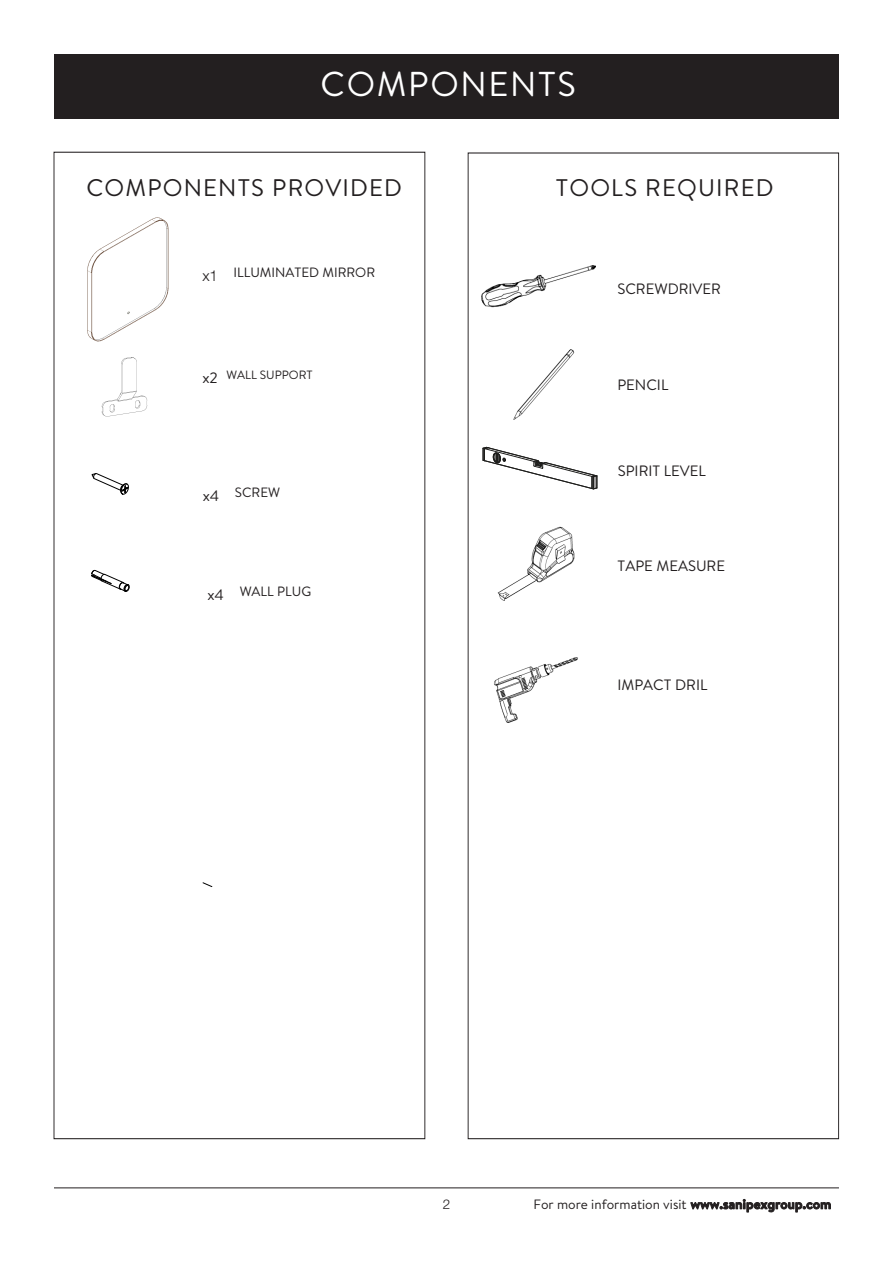
<style>
.page{position:relative;width:893px;height:1263px;background:#fff}
.page>*{position:absolute;margin:0;border:0;box-sizing:border-box;transform-origin:0 0}
.t1{font:34.5px "Brandon Text";letter-spacing:.05em;color:#fff}
.t2{font:24px "Brandon Text";letter-spacing:.05em;color:#231f20}
.t3{font:15px "Brandon Text";color:#231f20}
.t4{font:13.5px "Brandon Text";color:#231f20}
.t5{font:300 13.5px "Helvetica Neue";color:#231f20}
.t6{font:12px "Brandon Text";color:#231f20}
.s1{font-family:"Helvetica Neue";font-weight:300;font-size:15px}
.s2{font-size:15px}
.s3{font-weight:700}
</style>
<div class="page">
<hr style="left:54px;top:1187px;width:785px;height:1px;background:#231f20">
<div style="left:54px;top:54px;width:785px;height:65px;background:#231f20"></div>
<svg style="left:483px;top:447px;width:115px;height:42px"></svg>
<svg style="left:92px;top:473px;width:37px;height:22px"></svg>
<svg style="left:91px;top:569px;width:39px;height:23px"></svg>
<svg style="left:203px;top:883px;width:9px;height:4px"></svg>
<img style="left:481px;top:265px;width:115px;height:43px">
<img style="left:513px;top:349px;width:62px;height:71px">
<img style="left:497px;top:526px;width:78px;height:75px">
<img style="left:494px;top:657px;width:84px;height:66px">
<img style="left:87px;top:217px;width:82px;height:125px">
<img style="left:101px;top:357px;width:47px;height:60px">
<p class="t1" style="left:321px;top:61px;width:257px">COMPONENTS</p>
<p class="t2" style="left:86px;top:171px;width:317px">COMPONENTS PROVIDED</p>
<p class="t2" style="left:556px;top:171px;width:219px">TOOLS REQUIRED</p>
<p class="t4" style="left:202px;top:263px;width:174px"><span class="s1">x1</span> ILLUMINATED MIRROR</p>
<p class="t6" style="left:202px;top:367px;width:112px"><span class="s2">x2</span> WALL SUPPORT</p>
<p class="t4" style="left:203px;top:483px;width:79px"><span class="s2">x4</span> SCREW</p>
<p class="t4" style="left:207px;top:581px;width:105px"><span class="s2">x4</span> WALL PLUG</p>
<p class="t3" style="left:617px;top:279px;width:105px">SCREWDRIVER</p>
<p class="t3" style="left:617px;top:374px;width:53px">PENCIL</p>
<p class="t3" style="left:618px;top:460px;width:90px">SPIRIT LEVEL</p>
<p class="t3" style="left:618px;top:556px;width:109px">TAPE MEASURE</p>
<p class="t3" style="left:617px;top:675px;width:92px">IMPACT DRIL</p>
<p class="t5" style="left:443px;top:1193px;width:9px">2</p>
<p class="t4" style="left:533px;top:1195px;width:299px">For more information visit <span class="s3">www.sanipexgroup.com</span></p>
</div>
